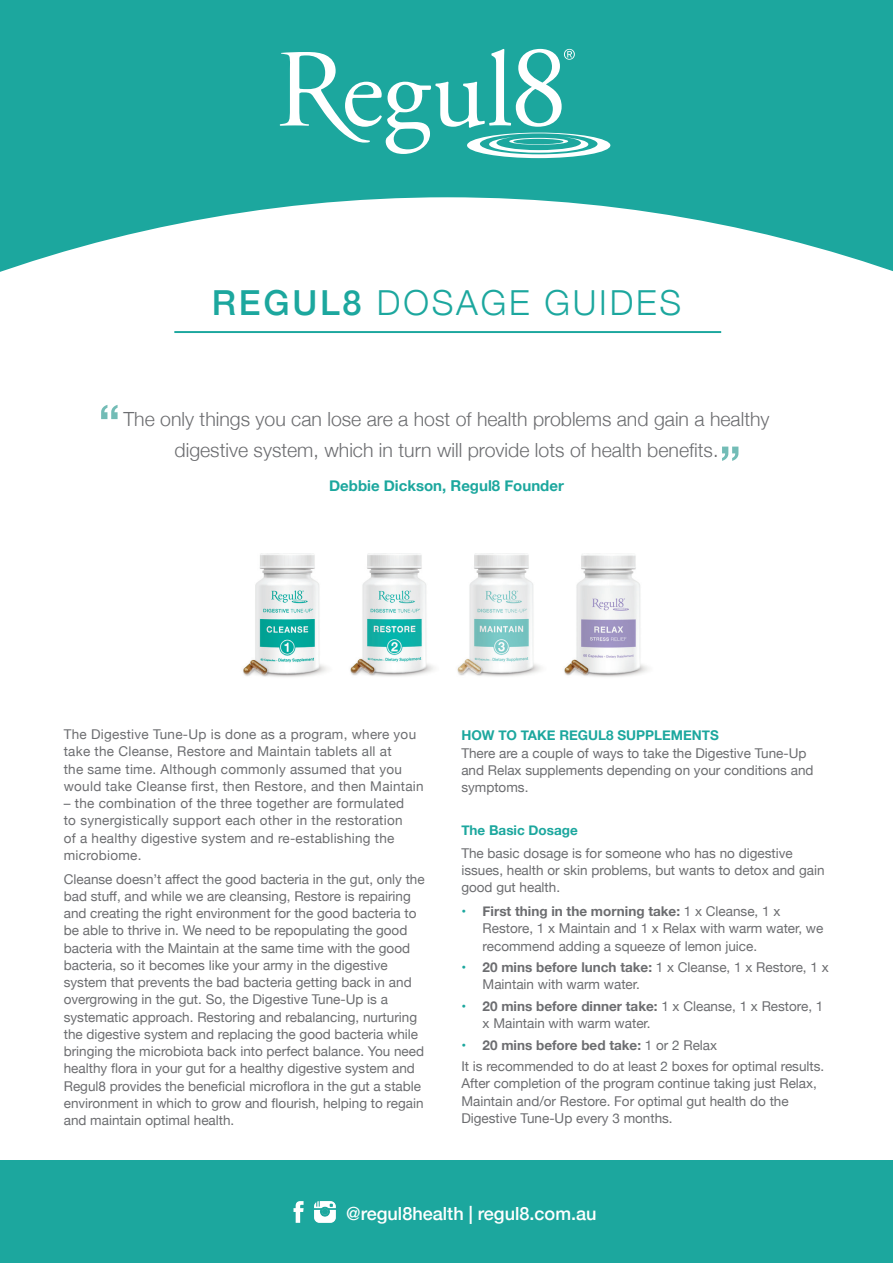
<style>
.page{position:relative;width:893px;height:1263px;background:#1ca79e}
.page>*{position:absolute;margin:0;border:0;box-sizing:border-box;transform-origin:0 0}
.heading_1{font:300 34.5px "Helvetica Neue";letter-spacing:.08em;color:#1ca79e}
.quote{font:300 19.5px/31.5px "Helvetica Neue";color:#6c6d70;text-align:center}
.t1{font:500 18.15px "Helvetica Neue";color:#fff}
.t2{font:700 15px "Helvetica Neue";color:#1ca79e}
.body_copy{font:13.5px/17.2px "Helvetica Neue";color:#6c6d70}
.body_copy-2{font:13.5px/17.2px "Helvetica Neue";letter-spacing:.02em;color:#6c6d70}
.bullet_point{font:13.5px/17.2px "Helvetica Neue";color:#6c6d70}
.body_copy-3{font:700 13.5px "Helvetica Neue";color:#1ca79e}
.t3{font:700 13.5px "Helvetica Neue";color:#6c6d70}
.s1{font-weight:500}
.s2{color:#1ca79e}
.s3{font-weight:700}
.s4{font-weight:400;color:#1ca79e}
.s5{font-weight:400}
</style>
<div class="page">
<div style="left:0;top:197px;width:893px;height:963px;background:#fff"></div>
<svg style="left:280px;top:49px;width:330px;height:109px"></svg>
<hr style="left:174px;top:331px;width:547px;height:2px;background:#1ca79e">
<svg style="left:314px;top:1201px;width:22px;height:22px"></svg>
<svg style="left:293px;top:1201px;width:11px;height:22px"></svg>
<svg style="left:101px;top:405px;width:17px;height:14px"></svg>
<svg style="left:722px;top:447px;width:16px;height:14px"></svg>
<img style="left:238px;top:554px;width:417px;height:127px">
<p class="heading_1" style="left:212px;top:275px;width:471px"><span class="s1">REGUL8</span> DOSAGE GUIDES</p>
<p class="quote" style="left:123px;top:402px;width:648px">The only things you can lose are a host of health problems and gain a healthy digestive system, which in turn will provide lots of health benefits.</p>
<p class="t2" style="left:329px;top:474px;width:236px">Debbie Dickson, Regul8 Founder</p>
<p class="body_copy-2" style="left:64px;top:726px;width:361px">The Digestive Tune-Up is done as a program, where you take the Cleanse, Restore and Maintain tablets all at<br>the same time. Although commonly assumed that you would take Cleanse first, then Restore, and then Maintain</p>
<p class="body_copy-2" style="left:64px;top:795px;width:342px">– the combination of the three together are formulated to synergistically support each other in the restoration of a healthy digestive system and re-establishing the microbiome.</p>
<p class="body_copy" style="left:64px;top:871px;width:362px">Cleanse doesn’t affect the good bacteria in the gut, only the bad stuff, and while we are cleansing, Restore is repairing and creating the right environment for the good bacteria to be able to thrive in. We need to be repopulating the good bacteria with the Maintain at the same time with the good bacteria, so it becomes like your army in the digestive system that prevents the bad bacteria getting back in and overgrowing in the gut. So, the Digestive Tune-Up is a systematic approach. Restoring and rebalancing, nurturing the digestive system and replacing the good bacteria while bringing the microbiota back into perfect balance. You need healthy flora in your gut for a healthy digestive system and Regul8 provides the beneficial microflora in the gut a stable environment in which to grow and flourish, helping to regain and maintain optimal health.</p>
<p class="body_copy-3" style="left:461px;top:725px;width:259px">HOW TO TAKE REGUL8 SUPPLEMENTS</p>
<p class="body_copy" style="left:461px;top:745px;width:354px">There are a couple of ways to take the Digestive Tune-Up and Relax supplements depending on your conditions and symptoms.</p>
<p class="body_copy-3" style="left:461px;top:820px;width:118px">The Basic Dosage</p>
<p class="body_copy" style="left:461px;top:845px;width:365px">The basic dosage is for someone who has no digestive issues, health or skin problems, but wants to detox and gain good gut health.</p>
<p class="body_copy" style="left:483px;top:903px;width:342px;text-indent:-21px"><span class="s2">•</span> <span class="s3">First thing in the morning take:</span> 1 x Cleanse, 1 x<br>Restore, 1 x Maintain and 1 x Relax with warm water, we recommend adding a squeeze of lemon juice.</p>
<p class="body_copy" style="left:483px;top:959px;width:348px;text-indent:-21px"><span class="s2">•</span> <span class="s3">20 mins before lunch take:</span> 1 x Cleanse, 1 x Restore, 1 x<br>Maintain with warm water.</p>
<p class="body_copy" style="left:483px;top:998px;width:342px;text-indent:-21px"><span class="s2">•</span> <span class="s3">20 mins before dinner take:</span> 1 x Cleanse, 1 x Restore, 1 x Maintain with warm water.</p>
<p class="t3" style="left:461px;top:1034px;width:257px"><span class="s4">•</span> 20 mins before bed take: <span class="s5">1 or 2 Relax</span></p>
<p class="bullet_point" style="left:461px;top:1058px;width:364px">It is recommended to do at least 2 boxes for optimal results.<br>After completion of the program continue taking just Relax, Maintain and/or Restore. For optimal gut health do the Digestive Tune-Up every 3 months.</p>
<p class="t1" style="left:346px;top:1199px;width:252px">@regul8health | regul8.com.au</p>
</div>
